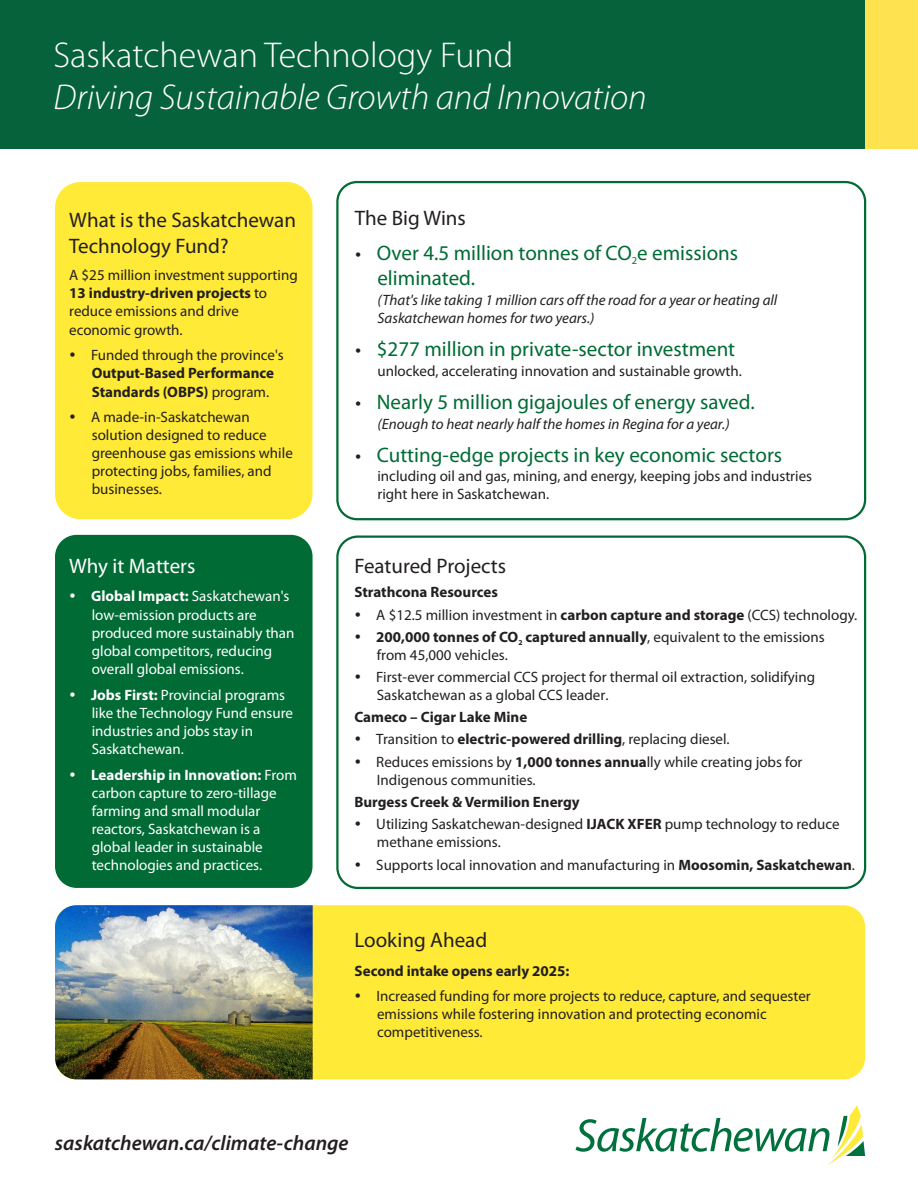
<style>
.page{position:relative;width:918px;height:1188px;background:#fff}
.page>*{position:absolute;margin:0;border:0;box-sizing:border-box;transform-origin:0 0}
.t1{font:italic 300 36px "Myriad Pro";color:#fff}
.t2{font:300 36px "Myriad Pro";color:#fff}
.t3{font:21px "Myriad Pro";color:#006b35}
.t4{font:21px/25.2px "Myriad Pro";color:#231f20}
.t5{font:italic 600 21px "Myriad Pro";color:#231f20}
.t6{font:21px "Myriad Pro";color:#fff}
.t7{font:15px/18px "Myriad Pro";color:#231f20}
.t8{font:15px/18px "Myriad Pro";color:#fff}
.t9{font:700 15px/22.4px "Myriad Pro";color:#231f20}
.t10{font:italic 15px/18px "Myriad Pro";color:#231f20}
.t11{font:10.5px "Myriad Pro";color:#006b35}
.t12{font:700 7.5px "Myriad Pro";color:#231f20}
.s1{font-weight:700}
.s2{font-weight:400}
</style>
<div class="page">
<div style="left:336px;top:181px;width:530px;height:339px;border:2px solid #006b35;border-radius:20px"></div>
<div style="left:55px;top:905px;width:810px;height:174px;background:#ffea38;border-radius:22px"></div>
<div style="left:55px;top:182px;width:258px;height:337px;background:#ffea38;border-radius:25px"></div>
<div style="left:0;top:0;width:865px;height:149px;background:#06623a"></div>
<div style="left:865px;top:0;width:53px;height:149px;background:#ffe24f"></div>
<svg style="left:576px;top:1105px;width:289px;height:61px"></svg>
<div style="left:55px;top:535px;width:258px;height:353px;background:#006b35;border-radius:22px"></div>
<div style="left:336px;top:536px;width:530px;height:353px;border:2px solid #006b35;border-radius:20px"></div>
<img style="left:55px;top:905px;width:258px;height:174px">
<h1 class="t2" style="left:54px;top:40px;width:461px">Saskatchewan Technology Fund</h1>
<h1 class="t1" style="left:54px;top:82px;width:595px">Driving Sustainable Growth and Innovation</h1>
<h2 class="t4" style="left:69px;top:209px;width:228px">What is the Saskatchewan<br>Technology Fund?</h2>
<p class="t7" style="left:69px;top:267px;width:230px">A $25 million investment supporting<br><span class="s1">13 industry-driven projects</span> to reduce emissions and drive economic growth.</p>
<p class="t7" style="left:91px;top:347px;width:194px">Funded through the province's</p>
<p class="t9" style="left:92px;top:365px;width:184px;line-height:18.6px">Output-Based Performance<br>Standards (OBPS) <span class="s2">program.</span></p>
<p class="t7" style="left:91px;top:409px;width:203px">A made-in-Saskatchewan solution designed to reduce greenhouse gas emissions while protecting jobs, families, and businesses.</p>
<h2 class="t6" style="left:69px;top:558px;width:128px">Why it Matters</h2>
<p class="t8" style="left:91px;top:589px;width:205px"><span class="s1">Global Impact:</span> Saskatchewan's low-emission products are produced more sustainably than global competitors, reducing overall global emissions.</p>
<p class="t8" style="left:91px;top:687px;width:204px"><span class="s1">Jobs First:</span> Provincial programs like the Technology Fund ensure industries and jobs stay in<br>Saskatchewan.</p>
<p class="t8" style="left:91px;top:767px;width:207px"><span class="s1">Leadership in Innovation:</span> From carbon capture to zero-tillage farming and small modular reactors, Saskatchewan is a global leader in sustainable technologies and practices.</p>
<h2 class="t4" style="left:355px;top:207px;width:112px">The Big Wins</h2>
<h2 class="t3" style="left:377px;top:244px;width:363px">Over 4.5 million tonnes of CO e emissions</h2>
<p class="t11" style="left:632px;top:257px;width:7px">2</p>
<h2 class="t3" style="left:377px;top:270px;width:99px">eliminated.</h2>
<p class="t10" style="left:377px;top:292px;width:401px">(That's like taking 1 million cars off the road for a year or heating all<br>Saskatchewan homes for two years.)</p>
<h2 class="t3" style="left:377px;top:341px;width:360px">$277 million in private-sector investment</h2>
<p class="t7" style="left:377px;top:363px;width:366px">unlocked, accelerating innovation and sustainable growth.</p>
<h2 class="t3" style="left:377px;top:393px;width:379px">Nearly 5 million gigajoules of energy saved.</h2>
<p class="t10" style="left:377px;top:416px;width:354px">(Enough to heat nearly half the homes in Regina for a year.)</p>
<h2 class="t3" style="left:377px;top:446px;width:407px">Cutting-edge projects in key economic sectors</h2>
<p class="t7" style="left:377px;top:469px;width:436px">including oil and gas, mining, and energy, keeping jobs and industries right here in Saskatchewan.</p>
<h2 class="t4" style="left:354px;top:556px;width:153px">Featured Projects</h2>
<p class="t9" style="left:376px;top:583px;width:483px;text-indent:-22px">Strathcona Resources<br><span class="s2">A $12.5 million investment in</span> carbon capture and storage <span class="s2">(CCS) technology.<br></span>200,000 tonnes of CO captured annually<span class="s2">, equivalent to the emissions</span></p>
<p class="t12" style="left:518px;top:639px;width:6px">2</p>
<p class="t7" style="left:376px;top:646px;width:440px;line-height:21.6px">from 45,000 vehicles.<br>First-ever commercial CCS project for thermal oil extraction, solidifying</p>
<p class="t7" style="left:377px;top:687px;width:233px">Saskatchewan as a global CCS leader.</p>
<p class="t7" style="left:376px;top:707px;width:428px;line-height:22.4px;text-indent:-22px"><span class="s1">Cameco – Cigar Lake Mine<br></span>Transition to <span class="s1">electric-powered drilling</span>, replacing diesel.<br>Reduces emissions by <span class="s1">1,000 tonnes annua</span>lly while creating jobs for</p>
<p class="t7" style="left:377px;top:772px;width:160px">Indigenous communities.</p>
<p class="t7" style="left:376px;top:792px;width:465px;line-height:22.4px;text-indent:-22px"><span class="s1">Burgess Creek &amp; Vermilion Energy<br></span>Utilizing Saskatchewan-designed <span class="s1">IJACK XFER</span> pump technology to reduce</p>
<p class="t7" style="left:376px;top:832px;width:480px;line-height:22.4px">methane emissions.<br>Supports local innovation and manufacturing in <span class="s1">Moosomin, Saskatchewan</span>.</p>
<h2 class="t4" style="left:355px;top:930px;width:134px">Looking Ahead</h2>
<p class="t9" style="left:355px;top:961px;width:216px">Second intake opens early 2025:</p>
<p class="t7" style="left:377px;top:988px;width:436px">Increased funding for more projects to reduce, capture, and sequester emissions while fostering innovation and protecting economic competitiveness.</p>
<h2 class="t5" style="left:55px;top:1134px;width:295px">saskatchewan.ca/climate-change</h2>
</div>
